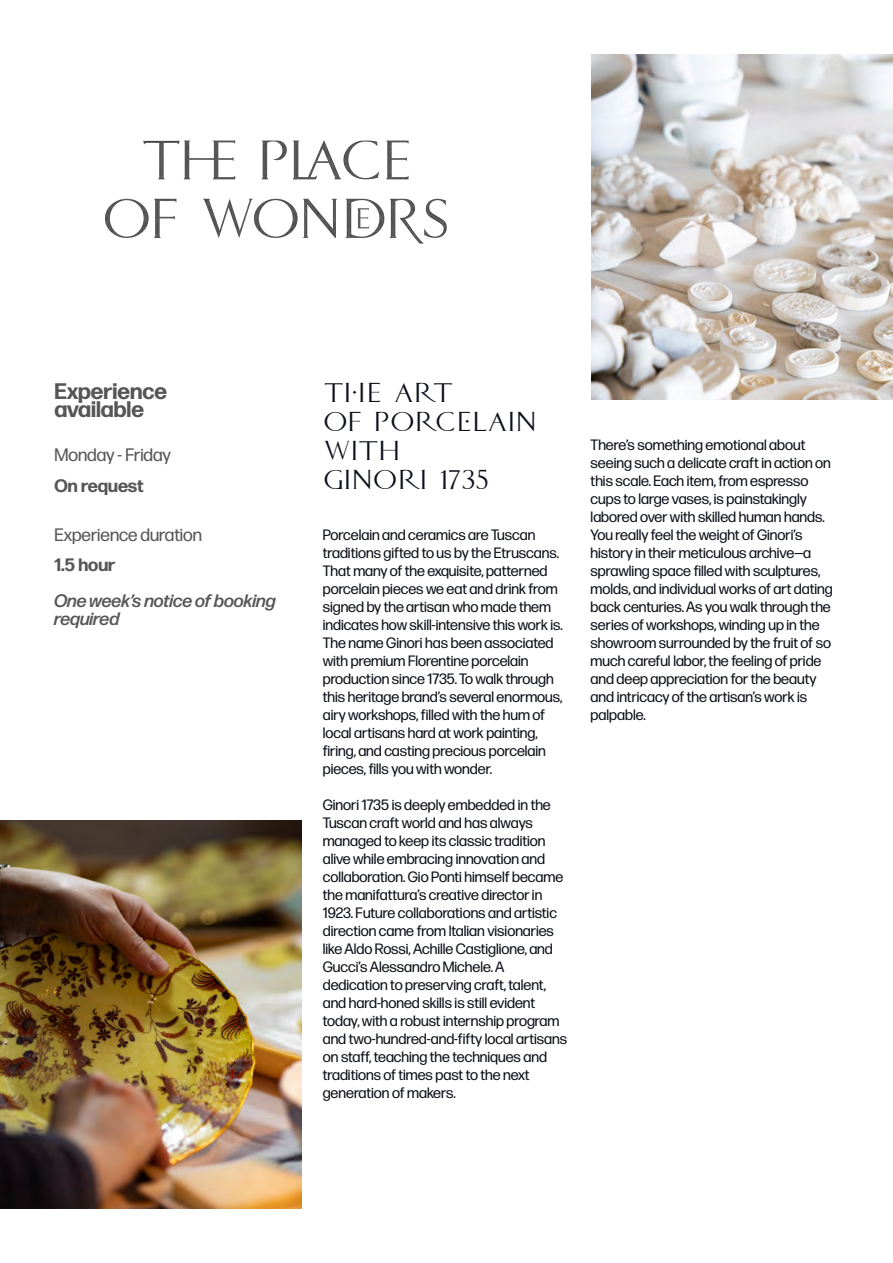
<style>
.page{position:relative;width:893px;height:1263px;background:#fff}
.page>*{position:absolute;margin:0;border:0;box-sizing:border-box;transform-origin:0 0}
.Stile_di_paragrafo_4{font:24px "The Place Uppercase";color:#0e101a}
.Stile_di_paragrafo_1{font:700 22.5px "Forma DJR Deck";color:#575656}
.Stile_di_paragrafo_1-2{font:italic 500 18px/18px "Forma DJR Deck";color:#575656}
.Stile_di_paragrafo_1-3{font:18px "Forma DJR Deck";color:#575656}
.Stile_di_paragrafo_1-4{font:700 18px "Forma DJR Deck";color:#575656}
.Stile_di_paragrafo_3{font:15px/18px "Forma DJR Deck";color:#0e101a}
</style>
<div class="page">
<img style="left:106px;top:140px;width:340px;height:104px">
<img style="left:591px;top:54px;width:302px;height:346px">
<img style="left:0;top:821px;width:302px;height:388px">
<p class="Stile_di_paragrafo_1" style="left:54px;top:376px;width:114px">Experience</p>
<p class="Stile_di_paragrafo_1" style="left:54px;top:394px;width:91px">available</p>
<p class="Stile_di_paragrafo_1-3" style="left:54px;top:444px;width:118px">Monday - Friday</p>
<p class="Stile_di_paragrafo_1-4" style="left:54px;top:474px;width:91px">On request</p>
<p class="Stile_di_paragrafo_1-3" style="left:54px;top:523px;width:149px">Experience duration</p>
<p class="Stile_di_paragrafo_1-4" style="left:54px;top:553px;width:63px">1.5 hour</p>
<p class="Stile_di_paragrafo_1-2" style="left:54px;top:592px;width:223px">One week’s notice of booking required</p>
<p class="Stile_di_paragrafo_4" style="left:323px;top:380px;width:132px">THE ART</p>
<p class="Stile_di_paragrafo_4" style="left:323px;top:409px;width:215px">OF PORCELAIN</p>
<p class="Stile_di_paragrafo_4" style="left:323px;top:438px;width:78px">WITH</p>
<p class="Stile_di_paragrafo_4" style="left:323px;top:467px;width:167px">GINORI 1735</p>
<p class="Stile_di_paragrafo_3" style="left:323px;top:525px;width:242px">Porcelain and ceramics are Tuscan traditions gifted to us by the Etruscans.<br>That many of the exquisite, patterned porcelain pieces we eat and drink from signed by the artisan who made them indicates how skill-intensive this work is.<br>The name Ginori has been associated with premium Florentine porcelain production since 1735. To walk through this heritage brand’s several enormous, airy workshops, filled with the hum of local artisans hard at work painting, firing, and casting precious porcelain pieces, fills you with wonder.</p>
<p class="Stile_di_paragrafo_3" style="left:323px;top:795px;width:246px">Ginori 1735 is deeply embedded in the Tuscan craft world and has always managed to keep its classic tradition alive while embracing innovation and collaboration. Gio Ponti himself became the manifattura’s creative director in 1923. Future collaborations and artistic direction came from Italian visionaries like Aldo Rossi, Achille Castiglione, and Gucci’s Alessandro Michele. A dedication to preserving craft, talent, and hard-honed skills is still evident today, with a robust internship program and two-hundred-and-fifty local artisans on staff, teaching the techniques and traditions of times past to the next generation of makers.</p>
<p class="Stile_di_paragrafo_3" style="left:591px;top:435px;width:244px">There’s something emotional about seeing such a delicate craft in action on this scale. Each item, from espresso cups to large vases, is painstakingly labored over with skilled human hands.<br>You really feel the weight of Ginori’s history in their meticulous archive—a sprawling space filled with sculptures, molds, and individual works of art dating back centuries. As you walk through the series of workshops, winding up in the showroom surrounded by the fruit of so much careful labor, the feeling of pride and deep appreciation for the beauty and intricacy of the artisan’s work is palpable.</p>
</div>
